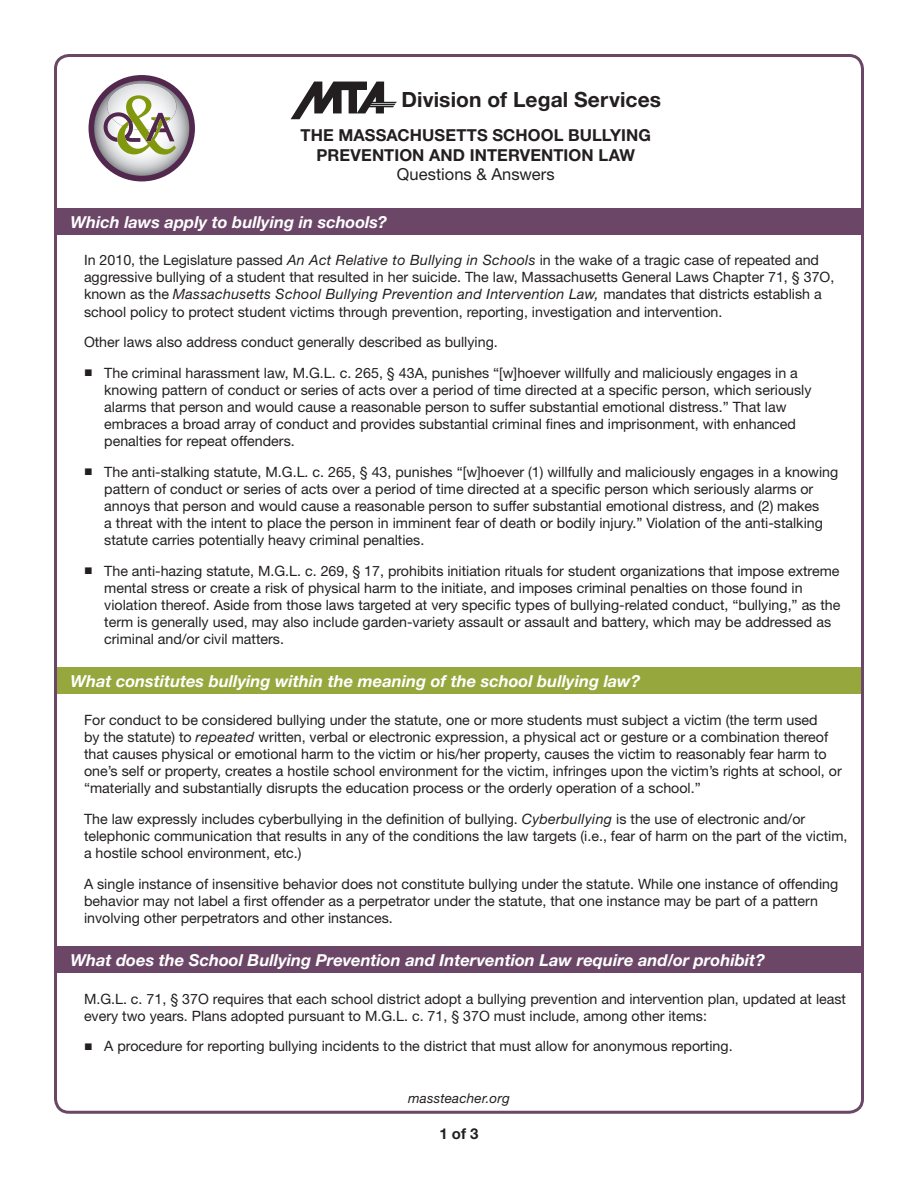
<style>
.page{position:relative;width:918px;height:1188px;background:#fff}
.page>*{position:absolute;margin:0;border:0;box-sizing:border-box;transform-origin:0 0}
.t1{font:700 21px "Helvetica Neue";letter-spacing:.005em;color:#231f20}
.t2{font:italic 700 16.5px "Helvetica Neue";color:#fff}
.t3{font:700 16.5px/19.8px "Helvetica Neue";letter-spacing:.005em;color:#231f20;text-align:center}
.t4{font:16.5px "Helvetica Neue";color:#231f20}
.t5{font:700 15px "Helvetica Neue";color:#231f20}
.Body_Text_INDENT{font:14.25px/17.1px "Helvetica Neue";color:#231f20}
.t6{font:italic 13.5px "Helvetica Neue";letter-spacing:.015em;color:#231f20}
.s1{font-style:italic}
.s2{font-family:"Century Gothic"}
</style>
<div class="page">
<div style="left:57px;top:208px;width:805px;height:27px;background:#6b4667"></div>
<div style="left:57px;top:667px;width:805px;height:27px;background:#96a73d"></div>
<div style="left:57px;top:946px;width:805px;height:27px;background:#6b4667"></div>
<svg style="left:291px;top:82px;width:106px;height:37px"></svg>
<div style="left:89px;top:75px;width:106px;height:106px;background:#52284f;border-radius:50%"></div>
<svg style="left:94px;top:81px;width:95px;height:95px"></svg>
<p class="t1" style="left:401px;top:87px;width:261px">Division of Legal Services</p>
<p class="t3" style="left:301px;top:125px;width:352px">THE MASSACHUSETTS SCHOOL BULLYING<br>PREVENTION AND INTERVENTION LAW</p>
<p class="t4" style="left:397px;top:165px;width:159px">Questions &amp; Answers</p>
<p class="t2" style="left:70px;top:212px;width:318px">Which laws apply to bullying in schools?</p>
<p class="Body_Text_INDENT" style="left:84px;top:251px;width:752px">In 2010, the Legislature passed <span class="s1">An Act Relative to Bullying in Schools</span> in the wake of a tragic case of repeated and aggressive bullying of a student that resulted in her suicide. The law, Massachusetts General Laws Chapter 71, § 37O, known as the <span class="s1">Massachusetts School Bullying Prevention and Intervention Law,</span> mandates that districts establish a school policy to protect student victims through prevention, reporting, investigation and intervention.</p>
<p class="Body_Text_INDENT" style="left:84px;top:333px;width:415px">Other laws also address conduct generally described as bullying.</p>
<p class="Body_Text_INDENT" style="left:104px;top:364px;width:709px;text-indent:-20px"><span class="s2">■</span> The criminal harassment law, M.G.L. c. 265, § 43A, punishes “[w]hoever willfully and maliciously engages in a knowing pattern of conduct or series of acts over a period of time directed at a specific person, which seriously alarms that person and would cause a reasonable person to suffer substantial emotional distress.” That law embraces a broad array of conduct and provides substantial criminal fines and imprisonment, with enhanced penalties for repeat offenders.</p>
<p class="Body_Text_INDENT" style="left:104px;top:463px;width:736px;text-indent:-20px"><span class="s2">■</span> The anti-stalking statute, M.G.L. c. 265, § 43, punishes “[w]hoever (1) willfully and maliciously engages in a knowing pattern of conduct or series of acts over a period of time directed at a specific person which seriously alarms or annoys that person and would cause a reasonable person to suffer substantial emotional distress, and (2) makes<br>a threat with the intent to place the person in imminent fear of death or bodily injury.” Violation of the anti-stalking statute carries potentially heavy criminal penalties.</p>
<p class="Body_Text_INDENT" style="left:104px;top:562px;width:738px;text-indent:-20px"><span class="s2">■</span> The anti-hazing statute, M.G.L. c. 269, § 17, prohibits initiation rituals for student organizations that impose extreme mental stress or create a risk of physical harm to the initiate, and imposes criminal penalties on those found in violation thereof. Aside from those laws targeted at very specific types of bullying-related conduct, “bullying,” as the term is generally used, may also include garden-variety assault or assault and battery, which may be addressed as criminal and/or civil matters.</p>
<p class="t2" style="left:70px;top:671px;width:571px">What constitutes bullying within the meaning of the school bullying law?</p>
<p class="Body_Text_INDENT" style="left:84px;top:711px;width:759px">For conduct to be considered bullying under the statute, one or more students must subject a victim (the term used<br>by the statute) to <span class="s1">repeated</span> written, verbal or electronic expression, a physical act or gesture or a combination thereof that causes physical or emotional harm to the victim or his/her property, causes the victim to reasonably fear harm to one’s self or property, creates a hostile school environment for the victim, infringes upon the victim’s rights at school, or “materially and substantially disrupts the education process or the orderly operation of a school.”</p>
<p class="Body_Text_INDENT" style="left:84px;top:810px;width:765px">The law expressly includes cyberbullying in the definition of bullying. <span class="s1">Cyberbullying</span> is the use of electronic and/or telephonic communication that results in any of the conditions the law targets (i.e., fear of harm on the part of the victim, a hostile school environment, etc.)</p>
<p class="Body_Text_INDENT" style="left:84px;top:875px;width:756px">A single instance of insensitive behavior does not constitute bullying under the statute. While one instance of offending behavior may not label a first offender as a perpetrator under the statute, that one instance may be part of a pattern involving other perpetrators and other instances.</p>
<p class="t2" style="left:70px;top:950px;width:696px">What does the School Bullying Prevention and Intervention Law require and/or prohibit?</p>
<p class="Body_Text_INDENT" style="left:84px;top:990px;width:764px">M.G.L. c. 71, § 37O requires that each school district adopt a bullying prevention and intervention plan, updated at least every two years. Plans adopted pursuant to M.G.L. c. 71, § 37O must include, among other items:</p>
<p class="Body_Text_INDENT" style="left:84px;top:1037px;width:650px"><span class="s2">■</span> A procedure for reporting bullying incidents to the district that must allow for anonymous reporting.</p>
<p class="t6" style="left:408px;top:1091px;width:103px">massteacher.org</p>
<p class="t5" style="left:439px;top:1124px;width:41px">1 of 3</p>
</div>
